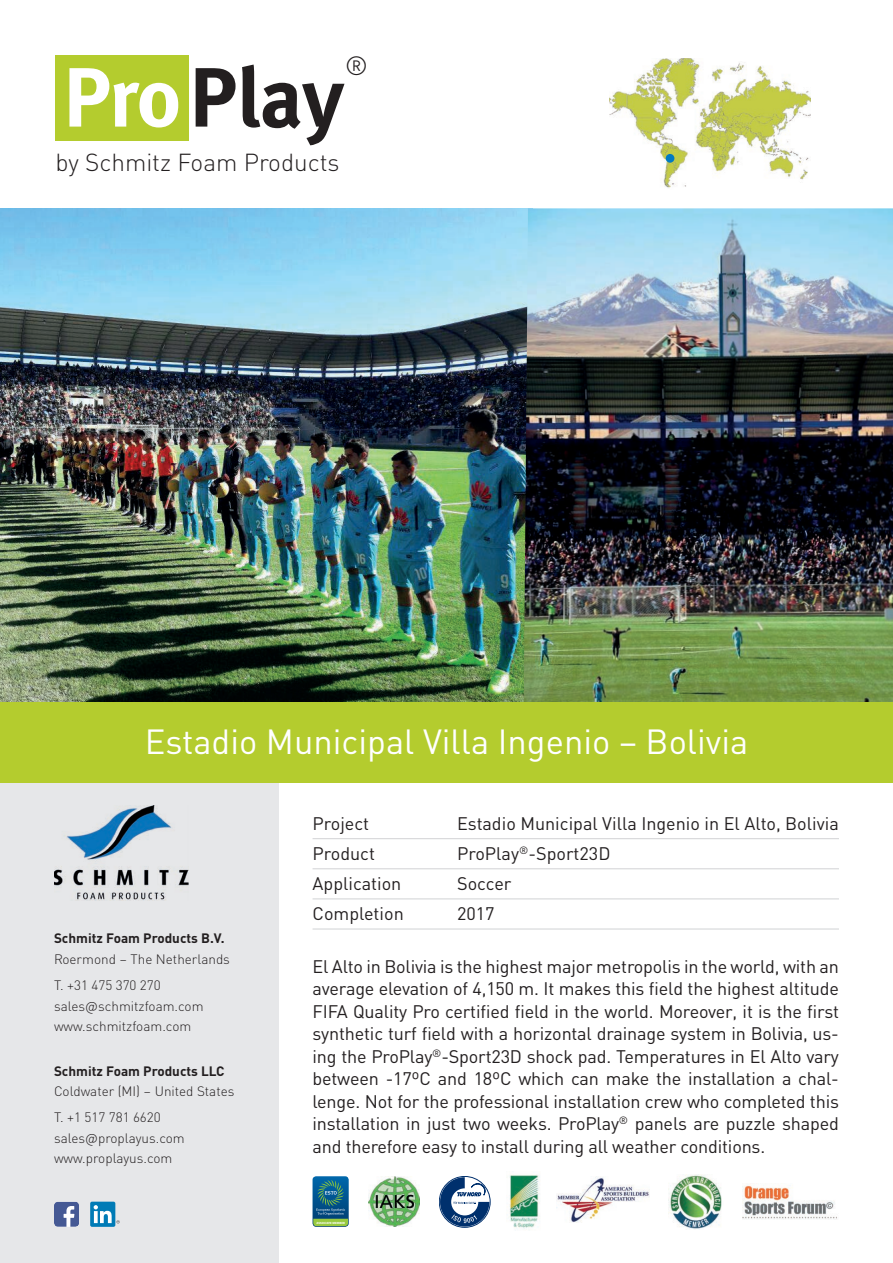
<style>
.page{position:relative;width:893px;height:1263px;background:#fff}
.page>*{position:absolute;margin:0;border:0;box-sizing:border-box;transform-origin:0 0}
.t1{font:34.5px "DIN";color:#fff}
.t2{font:300 26.1px "DIN Pro";color:#231f20}
.t3{font:300 24.3px "DIN Pro";color:#231f20}
.t4{font:18px/22.5px "DIN";color:#231f20;text-align:justify}
.t5{font:300 13.5px/26.5px "DIN Pro";color:#231f20}
.t6{font:700 13.5px "DIN Pro";color:#231f20}
.t7{font:700 3px "Myriad Pro";letter-spacing:.01em;color:#fff}
</style>
<div class="page">
<div style="left:0;top:774px;width:279px;height:489px;background:#e6e7e9"></div>
<img style="left:54px;top:806px;width:134px;height:94px">
<svg style="left:54px;top:1202px;width:25px;height:25px"></svg>
<svg style="left:90px;top:1202px;width:25px;height:25px"></svg>
<svg style="left:94px;top:1205px;width:26px;height:18px"></svg>
<svg style="left:313px;top:1176px;width:36px;height:51px;background:#2b7484"></svg>
<img style="left:368px;top:1176px;width:52px;height:51px">
<svg style="left:440px;top:1177px;width:49px;height:49px"></svg>
<img style="left:509px;top:1175px;width:31px;height:54px">
<img style="left:669px;top:1175px;width:53px;height:54px">
<img style="left:743px;top:1183px;width:94px;height:36px">
<img style="left:556px;top:1176px;width:93px;height:47px">
<img style="left:609px;top:58px;width:202px;height:130px">
<div style="left:666px;top:154px;width:8px;height:9px;background:#007ac2;border-radius:50%"></div>
<div style="left:55px;top:55px;width:134px;height:86px;background:#b4cc2e"></div>
<svg style="left:69px;top:68px;width:109px;height:60px"></svg>
<svg style="left:196px;top:68px;width:40px;height:59px"></svg>
<svg style="left:242px;top:65px;width:102px;height:80px"></svg>
<img style="left:0;top:208px;width:523px;height:494px">
<img style="left:523px;top:208px;width:370px;height:494px">
<hr style="left:313px;top:838px;width:526px;height:1px;background:#d1d2d4">
<hr style="left:313px;top:868px;width:526px;height:1px;background:#d1d2d4">
<hr style="left:313px;top:898px;width:526px;height:1px;background:#d1d2d4">
<hr style="left:313px;top:929px;width:526px;height:1px;background:#d1d2d4">
<div style="left:0;top:702px;width:893px;height:80px;background:#b4cc2e"></div>
<h2 class="t2" style="left:345px;top:48px;width:25px">®</h2>
<h3 class="t3" style="left:55px;top:146px;width:286px">by Schmitz Foam Products</h3>
<h1 class="t1" style="left:145px;top:720px;width:605px">Estadio Municipal Villa Ingenio – Bolivia</h1>
<p class="t6" style="left:54px;top:928px;width:172px">Schmitz Foam Products B.V.</p>
<p class="t5" style="left:54px;top:945px;width:177px">Roermond – The Netherlands<br>T. +31 475 370 270</p>
<p class="t5" style="left:54px;top:995px;width:151px;line-height:20.2px">sales@schmitzfoam.com www.schmitzfoam.com</p>
<p class="t6" style="left:54px;top:1060px;width:172px">Schmitz Foam Products LLC</p>
<p class="t5" style="left:54px;top:1077px;width:182px">Coldwater (MI) – United States<br>T. +1 517 781 6620</p>
<p class="t5" style="left:54px;top:1127px;width:132px;line-height:20.2px">sales@proplayus.com www.proplayus.com</p>
<p class="t4" style="left:313px;top:812px;width:58px">Project</p>
<p class="t4" style="left:457px;top:812px;width:383px">Estadio Municipal Villa Ingenio in El Alto, Bolivia</p>
<p class="t4" style="left:313px;top:842px;width:64px">Product</p>
<p class="t4" style="left:457px;top:842px;width:155px">ProPlay<sup>®</sup>-Sport23D</p>
<p class="t4" style="left:313px;top:872px;width:90px">Application</p>
<p class="t4" style="left:457px;top:872px;width:56px">Soccer</p>
<p class="t4" style="left:313px;top:902px;width:93px">Completion</p>
<p class="t4" style="left:457px;top:902px;width:39px">2017</p>
<p class="t4" style="left:313px;top:955px;width:528px">El Alto in Bolivia is the highest major metropolis in the world, with an average elevation of 4,150 m. It makes this field the highest altitude FIFA Quality Pro certified field in the world. Moreover, it is the first synthetic turf field with a horizontal drainage system in Bolivia, us&shy;ing the ProPlay<sup>®</sup>-Sport23D shock pad. Temperatures in El Alto vary between -17ºC and 18ºC which can make the installation a chal&shy;lenge. Not for the professional installation crew who completed this installation in just two weeks. ProPlay<sup>®</sup> panels are puzzle shaped and therefore easy to install during all weather conditions.</p>
<p class="t7" style="left:316px;top:1220px;width:30px">ASSOCIATE MEMBER</p>
</div>
